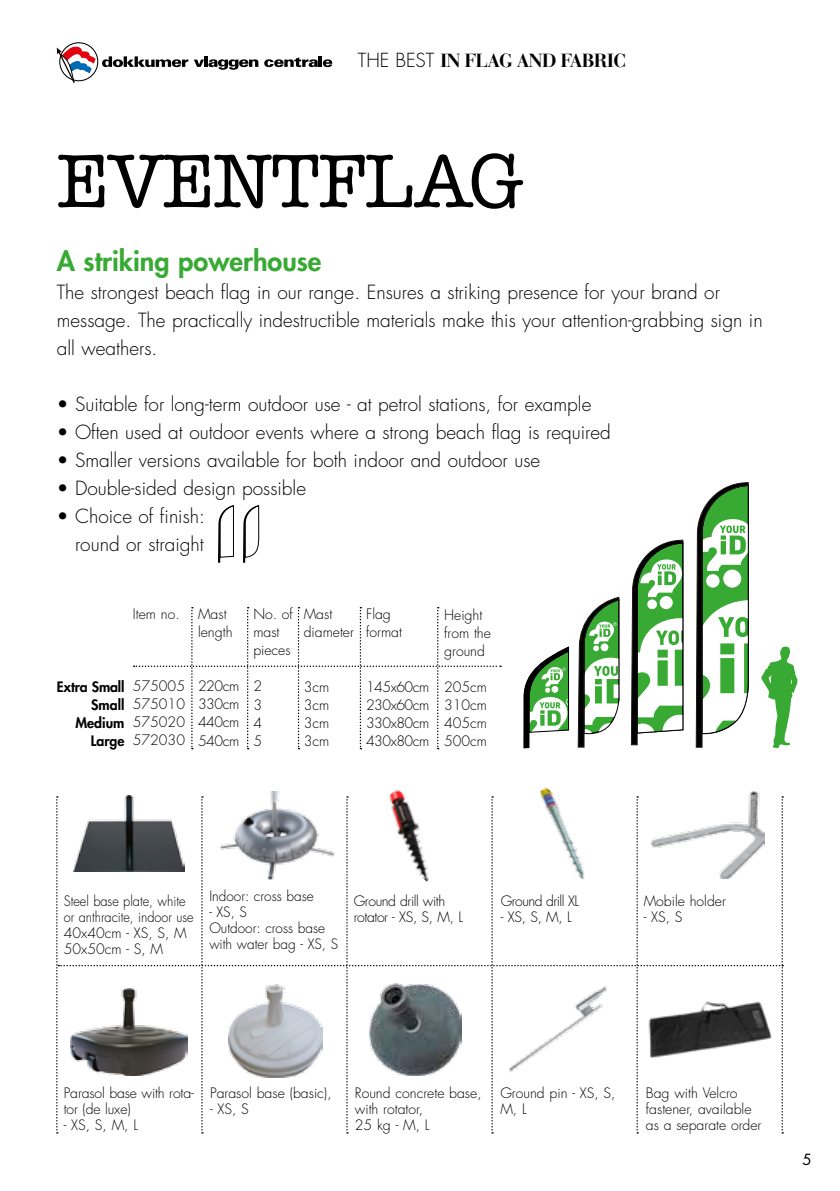
<style>
.page{position:relative;width:840px;height:1191px;background:#fff}
.page>*{position:absolute;margin:0;border:0;box-sizing:border-box;transform-origin:0 0}
.t1{font:78px "American Typewriter";letter-spacing:-.025em;color:#000}
.t2{font:800 27px "Futura";color:#38aa34}
.t3{font:300 19px/28px "Futura";color:#000}
.t4{font:700 18.8px "Bauer Bodoni";letter-spacing:-.035em;color:#000}
.t5{font:15px "Futura";color:#000}
.t6{font:300 14px/18px "Futura";color:#000}
.t7{font:300 14px/16px "Futura";color:#000;scale:.91 1}
.t8{font:300 14px/16px "Futura";letter-spacing:-.03em;color:#000}
.t9{font:800 14px/18px "Futura";color:#000;text-align:right}
.t10{font:300 14px "Futura";letter-spacing:-.04em;color:#000}
.s1{font-family:"Futura";font-weight:300}
</style>
<div class="page">
<svg style="left:102px;top:56px;width:86px;height:11px"></svg>
<hr style="left:204px;top:56px;width:4px;height:11px;background:#000">
<svg style="left:194px;top:59px;width:64px;height:11px"></svg>
<svg style="left:264px;top:57px;width:53px;height:10px"></svg>
<hr style="left:318px;top:56px;width:4px;height:11px;background:#000">
<svg style="left:323px;top:59px;width:9px;height:8px"></svg>
<svg style="left:60px;top:43px;width:38px;height:38px"></svg>
<div style="left:59px;top:42px;width:39px;height:39px;border:1px solid #000;border-radius:50%"></div>
<svg style="left:57px;top:47px;width:39px;height:36px"></svg>
<img style="left:389px;top:790px;width:16px;height:6px">
<img style="left:539px;top:787px;width:15px;height:9px">
<img style="left:748px;top:791px;width:12px;height:5px">
<svg style="left:134px;top:607px;width:366px;height:142px"></svg>
<svg style="left:56px;top:796px;width:726px;height:337px"></svg>
<svg style="left:218px;top:505px;width:16px;height:58px"></svg>
<svg style="left:243px;top:505px;width:17px;height:58px"></svg>
<svg style="left:761px;top:646px;width:36px;height:102px"></svg>
<svg style="left:523px;top:647px;width:45px;height:101px"></svg>
<svg style="left:630px;top:540px;width:53px;height:205px"></svg>
<svg style="left:577px;top:597px;width:43px;height:150px"></svg>
<svg style="left:695px;top:482px;width:53px;height:265px"></svg>
<h3 class="t4" style="left:357px;top:49px;width:269px"><span class="s1">THE BEST</span> IN FLAG AND FABRIC</h3>
<h1 class="t1" style="left:57px;top:136px;width:468px">EVENTFLAG</h1>
<h2 class="t2" style="left:57px;top:244px;width:266px">A striking powerhouse</h2>
<h3 class="t3" style="left:57px;top:278px;width:707px">The strongest beach flag in our range. Ensures a striking presence for your brand or message. The practically indestructible materials make this your attention-grabbing sign in all weathers.</h3>
<h3 class="t3" style="left:57px;top:390px;width:536px">• Suitable for long-term outdoor use - at petrol stations, for example</h3>
<h3 class="t3" style="left:57px;top:418px;width:555px">• Often used at outdoor events where a strong beach flag is required</h3>
<h3 class="t3" style="left:57px;top:446px;width:484px">• Smaller versions available for both indoor and outdoor use</h3>
<h3 class="t3" style="left:57px;top:474px;width:251px">• Double-sided design possible</h3>
<h3 class="t3" style="left:57px;top:502px;width:150px;text-align:right">• Choice of finish: round or straight</h3>
<p class="t6" style="left:133px;top:606px;width:48px">Item no.</p>
<p class="t9" style="left:57px;top:677px;width:69px">Extra Small<br>Small<br>Medium<br>Large</p>
<p class="t6" style="left:133px;top:678px;width:54px;text-align:justify">575005<br>575010<br>575020<br>572030</p>
<p class="t6" style="left:198px;top:606px;width:36px">Mast length</p>
<p class="t6" style="left:198px;top:678px;width:43px;text-align:justify">220cm 330cm 440cm 540cm</p>
<p class="t6" style="left:253px;top:606px;width:41px">No. of mast pieces</p>
<p class="t6" style="left:253px;top:678px;width:10px;text-align:justify">2<br>3<br>4<br>5</p>
<p class="t6" style="left:303px;top:606px;width:52px">Mast diameter</p>
<p class="t6" style="left:303px;top:678px;width:27px;text-align:justify">3cm 3cm 3cm 3cm</p>
<p class="t6" style="left:366px;top:606px;width:37px">Flag format</p>
<p class="t6" style="left:366px;top:678px;width:64px;text-align:justify">145x60cm 230x60cm 330x80cm 430x80cm</p>
<p class="t6" style="left:444px;top:606px;width:48px">Height from the ground</p>
<p class="t6" style="left:444px;top:678px;width:44px;text-align:justify">205cm 310cm 405cm 500cm</p>
<p class="t7" style="left:64px;top:893px;width:144px">Steel base plate, white or anthracite, indoor use<br>40x40cm - XS, S, M<br>50x50cm - S, M</p>
<p class="t6" style="left:209px;top:887px;width:106px">Indoor: cross base</p>
<p class="t6" style="left:209px;top:904px;width:130px;line-height:16px">- XS, S<br>Outdoor: cross base with water bag - XS, S</p>
<p class="t8" style="left:353px;top:893px;width:111px">Ground drill with rotator - XS, S, M, L</p>
<p class="t10" style="left:500px;top:892px;width:80px">Ground drill XL</p>
<p class="t6" style="left:500px;top:908px;width:72px">- XS, S, M, L</p>
<p class="t6" style="left:643px;top:892px;width:84px">Mobile holder</p>
<p class="t6" style="left:643px;top:908px;width:40px">- XS, S</p>
<p class="t6" style="left:64px;top:1085px;width:131px;line-height:16px">Parasol base with rota&shy;tor (de luxe)</p>
<p class="t6" style="left:64px;top:1116px;width:76px">- XS, S, M, L</p>
<p class="t6" style="left:210px;top:1084px;width:123px">Parasol base (basic),</p>
<p class="t6" style="left:210px;top:1100px;width:40px">- XS, S</p>
<p class="t6" style="left:354px;top:1085px;width:128px;line-height:16px">Round concrete base, with rotator,<br>25 kg - M, L</p>
<p class="t6" style="left:500px;top:1085px;width:116px;line-height:16px">Ground pin - XS, S,<br>M, L</p>
<p class="t6" style="left:645px;top:1085px;width:117px;line-height:16px">Bag with Velcro fastener, available as a separate order</p>
<p class="t5" style="left:801px;top:1149px;width:11px">5</p>
</div>
